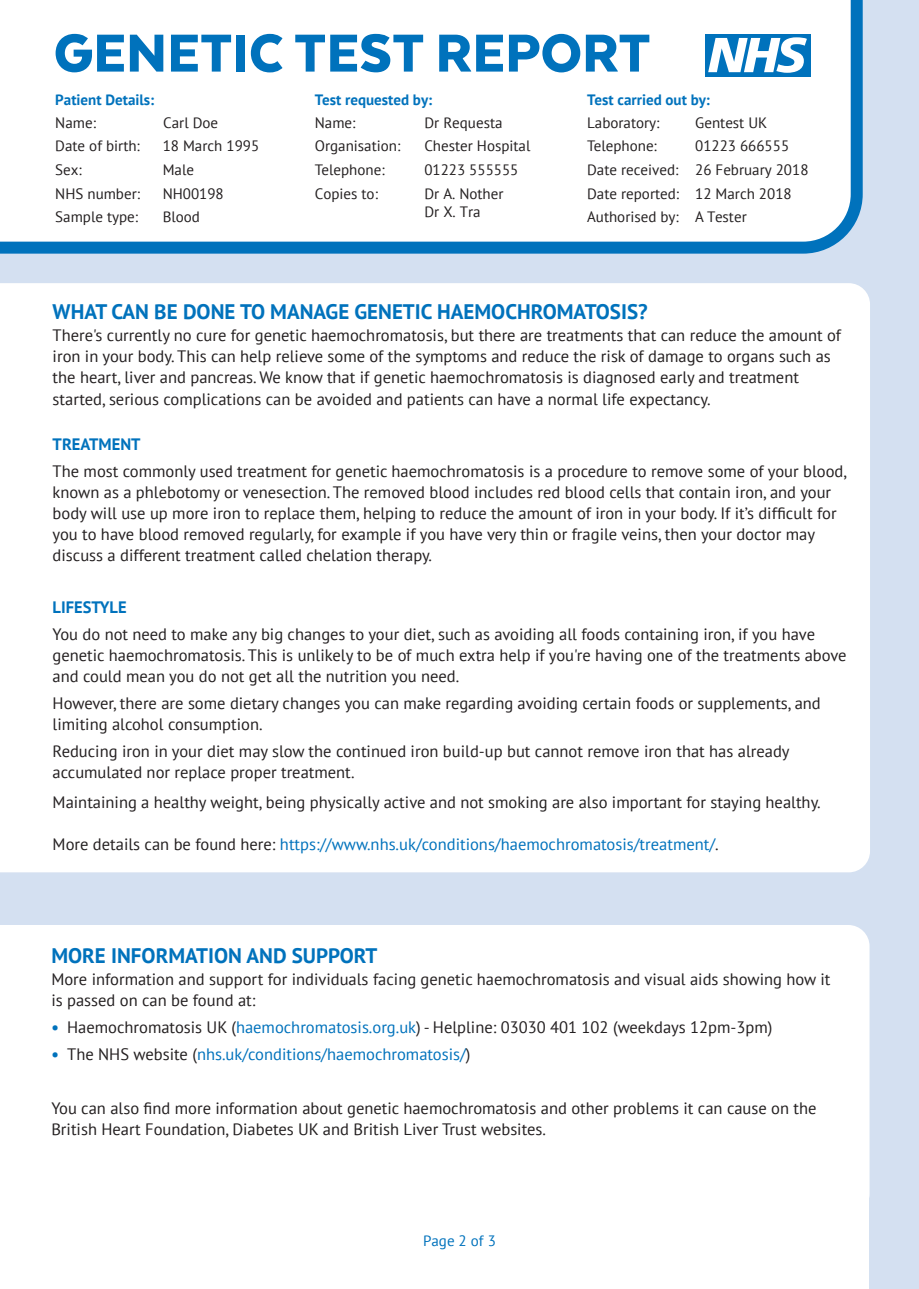
<style>
.page{position:relative;width:919px;height:1289px;background:#fff}
.page>*{position:absolute;margin:0;border:0;box-sizing:border-box;transform-origin:0 0}
.t1{font:700 21px "PT Sans";color:#0072bc}
.t2{font:16.5px/21px "PT Sans";color:#231f20}
.t3{font:16.5px "PT Sans";color:#0072bc}
.t4{font:700 16.5px "PT Sans";color:#0072bc}
.t5{font:15px "PT Sans";color:#231f20}
.t6{font:700 15px "PT Sans";color:#0072bc}
.t7{font:15px "PT Sans";color:#0072bc}
.s1{color:#231f20}
.s2{font-weight:700;color:#0072bc}
.s3{color:#0072bc}
.s4{font-weight:700}
</style>
<div class="page">
<div style="left:0;top:0;width:918px;height:1288px;background:#d4e0f1"></div>
<div style="left:0;top:283px;width:870px;height:589px;background:#fff"></div>
<div style="left:0;top:925px;width:869px;height:117px;background:#fff"></div>
<div style="left:0;top:1042px;width:869px;height:246px;background:#fff"></div>
<svg style="left:0;top:0;width:862px;height:254px;background:#edf5fa"></svg>
<svg style="left:56px;top:34px;width:68px;height:38px;background:#68abd7"></svg>
<svg style="left:130px;top:35px;width:33px;height:37px"></svg>
<svg style="left:171px;top:35px;width:60px;height:37px;background:#77b4db"></svg>
<div style="left:236px;top:35px;width:9px;height:37px;background:#0072bc"></div>
<svg style="left:251px;top:34px;width:31px;height:38px"></svg>
<svg style="left:295px;top:34px;width:128px;height:38px;background:#81b9dd"></svg>
<svg style="left:439px;top:35px;width:64px;height:37px;background:#5ca4d4"></svg>
<svg style="left:509px;top:34px;width:140px;height:38px;background:#78b4db"></svg>
<div style="left:705px;top:34px;width:105px;height:42px;background:#0072bc"></div>
<svg style="left:708px;top:37px;width:98px;height:36px"></svg>
<p class="t6" style="left:55px;top:89px;width:100px">Patient Details:</p>
<p class="t6" style="left:315px;top:89px;width:119px">Test requested by:</p>
<p class="t6" style="left:587px;top:89px;width:124px">Test carried out by:</p>
<p class="t5" style="left:55px;top:136px;width:86px">Date of birth:</p>
<p class="t5" style="left:163px;top:136px;width:98px">18 March 1995</p>
<p class="t5" style="left:315px;top:136px;width:87px">Organisation:</p>
<p class="t5" style="left:424px;top:136px;width:107px">Chester Hospital</p>
<p class="t5" style="left:587px;top:136px;width:71px">Telephone:</p>
<p class="t5" style="left:695px;top:136px;width:95px">01223 666555</p>
<p class="t5" style="left:55px;top:113px;width:42px">Name:</p>
<p class="t5" style="left:163px;top:113px;width:56px">Carl Doe</p>
<p class="t5" style="left:315px;top:113px;width:42px">Name:</p>
<p class="t5" style="left:424px;top:113px;width:80px">Dr Requesta</p>
<p class="t5" style="left:587px;top:113px;width:74px">Laboratory:</p>
<p class="t5" style="left:695px;top:113px;width:74px">Gentest UK</p>
<p class="t5" style="left:55px;top:160px;width:28px">Sex:</p>
<p class="t5" style="left:163px;top:160px;width:33px">Male</p>
<p class="t5" style="left:315px;top:160px;width:71px">Telephone:</p>
<p class="t5" style="left:424px;top:160px;width:95px">01223 555555</p>
<p class="t5" style="left:587px;top:160px;width:223px">Date received: 26 February 2018</p>
<p class="t5" style="left:55px;top:184px;width:86px">NHS number:</p>
<p class="t5" style="left:163px;top:184px;width:63px">NH00198</p>
<p class="t5" style="left:315px;top:184px;width:65px">Copies to:</p>
<p class="t5" style="left:424px;top:184px;width:81px">Dr A. Nother</p>
<p class="t5" style="left:587px;top:184px;width:206px">Date reported: 12 March 2018</p>
<p class="t5" style="left:424px;top:202px;width:58px">Dr X. Tra</p>
<p class="t5" style="left:55px;top:207px;width:84px">Sample type:</p>
<p class="t5" style="left:163px;top:207px;width:39px">Blood</p>
<p class="t5" style="left:587px;top:207px;width:161px">Authorised by: A Tester</p>
<p class="t1" style="left:53px;top:298px;width:596px">WHAT CAN BE DONE TO MANAGE GENETIC HAEMOCHROMATOSIS?</p>
<p class="t2" style="left:53px;top:325px;width:789px">There's currently no cure for genetic haemochromatosis, but there are treatments that can reduce the amount of iron in your body. This can help relieve some of the symptoms and reduce the risk of damage to organs such as the heart, liver and pancreas. We know that if genetic haemochromatosis is diagnosed early and treatment started, serious complications can be avoided and patients can have a normal life expectancy.</p>
<p class="t4" style="left:53px;top:433px;width:90px">TREATMENT</p>
<p class="t2" style="left:53px;top:460px;width:796px">The most commonly used treatment for genetic haemochromatosis is a procedure to remove some of your blood, known as a phlebotomy or venesection. The removed blood includes red blood cells that contain iron, and your body will use up more iron to replace them, helping to reduce the amount of iron in your body. If it’s difficult for you to have blood removed regularly, for example if you have very thin or fragile veins, then your doctor may discuss a different treatment called chelation therapy.</p>
<p class="t4" style="left:53px;top:596px;width:76px">LIFESTYLE</p>
<p class="t2" style="left:53px;top:623px;width:795px">You do not need to make any big changes to your diet, such as avoiding all foods containing iron, if you have genetic haemochromatosis. This is unlikely to be of much extra help if you're having one of the treatments above and could mean you do not get all the nutrition you need.</p>
<p class="t2" style="left:53px;top:692px;width:769px">However, there are some dietary changes you can make regarding avoiding certain foods or supplements, and limiting alcohol consumption.</p>
<p class="t2" style="left:53px;top:740px;width:738px">Reducing iron in your diet may slow the continued iron build-up but cannot remove iron that has already accumulated nor replace proper treatment.</p>
<p class="t2" style="left:53px;top:791px;width:769px">Maintaining a healthy weight, being physically active and not smoking are also important for staying healthy.</p>
<p class="t3" style="left:53px;top:833px;width:667px"><span class="s1">More details can be found here:</span> https://www.nhs.uk/conditions/haemochromatosis/treatment/<span class="s1">.</span></p>
<p class="t1" style="left:51px;top:941px;width:327px">MORE INFORMATION AND SUPPORT</p>
<p class="t2" style="left:51px;top:968px;width:780px">More information and support for individuals facing genetic haemochromatosis and visual aids showing how it is passed on can be found at:</p>
<p class="t2" style="left:51px;top:1016px;width:722px"><span class="s2">•</span> Haemochromatosis UK (<span class="s3">haemochromatosis.org.uk</span>) - Helpline: 03030 401 102 (weekdays 12pm-3pm)</p>
<p class="t3" style="left:51px;top:1043px;width:421px"><span class="s4">•</span> <span class="s1">The NHS website (</span>nhs.uk/conditions/haemochromatosis/<span class="s1">)</span></p>
<p class="t2" style="left:51px;top:1097px;width:766px">You can also find more information about genetic haemochromatosis and other problems it can cause on the<br>British Heart Foundation, Diabetes UK and British Liver Trust websites.</p>
<p class="t7" style="left:423px;top:1231px;width:74px">Page 2 of 3</p>
</div>
